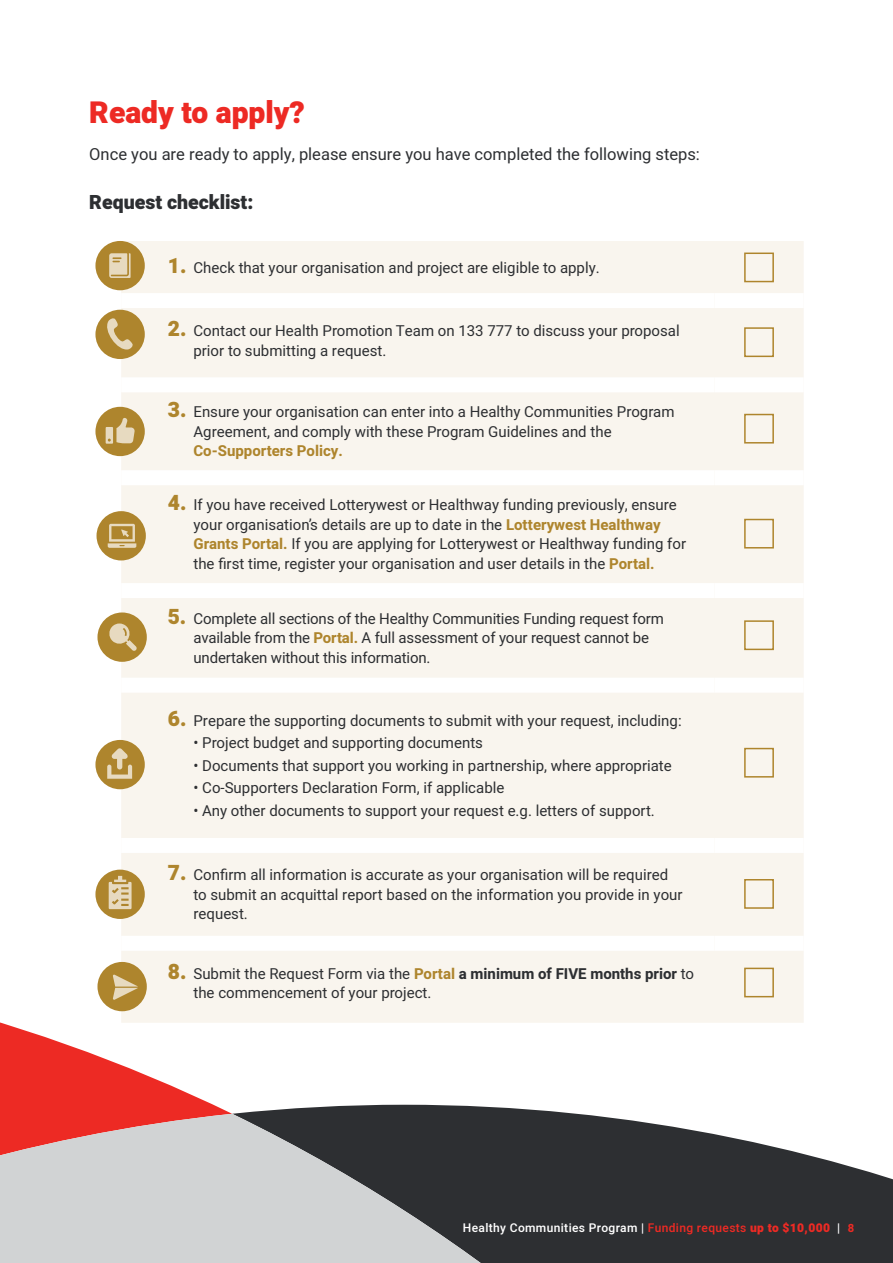
<style>
.page{position:relative;width:893px;height:1263px;background:#fff}
.page>*{position:absolute;margin:0;border:0;box-sizing:border-box;transform-origin:0 0}
.t1{font:900 30px "Heebo";color:#ed2a24}
.t2{font:900 19.5px "Heebo";color:#2d2f32}
.t3{font:16.5px "Heebo";color:#2d2f32}
.t4{font:15px/19.5px "Heebo";color:#2d2f32}
.t5{font:700 15px "Heebo";color:#ae852d}
.t6{font:500 12px "Heebo";letter-spacing:.03em;color:#fff}
.s1{font-weight:900;font-size:21px;color:#ae852d}
.s2{font-weight:700;color:#ae852d}
.s3{font-weight:700}
.s4{color:#ed2a24}
.s5{font-weight:900;color:#ed2a24}
.s6{font-weight:700;font-size:11.25px;color:#ed2a24}
</style>
<div class="page">
<div style="left:121px;top:241px;width:683px;height:782px;background:#f9f5ee"></div>
<div style="left:121px;top:293px;width:593px;height:15px;background:#fff"></div>
<div style="left:714px;top:293px;width:90px;height:15px;background:#fff"></div>
<div style="left:121px;top:377px;width:593px;height:15px;background:#fff"></div>
<div style="left:714px;top:377px;width:90px;height:15px;background:#fff"></div>
<div style="left:121px;top:470px;width:593px;height:15px;background:#fff"></div>
<div style="left:714px;top:470px;width:90px;height:15px;background:#fff"></div>
<div style="left:121px;top:583px;width:593px;height:15px;background:#fff"></div>
<div style="left:714px;top:583px;width:90px;height:15px;background:#fff"></div>
<div style="left:121px;top:678px;width:593px;height:15px;background:#fff"></div>
<div style="left:714px;top:678px;width:90px;height:15px;background:#fff"></div>
<div style="left:121px;top:838px;width:593px;height:15px;background:#fff"></div>
<div style="left:714px;top:838px;width:90px;height:15px;background:#fff"></div>
<div style="left:121px;top:936px;width:593px;height:15px;background:#fff"></div>
<div style="left:714px;top:936px;width:90px;height:15px;background:#fff"></div>
<div style="left:744px;top:253px;width:30px;height:29px;border:2px solid #ae852d"></div>
<div style="left:744px;top:327px;width:30px;height:30px;border:2px solid #ae852d"></div>
<div style="left:744px;top:414px;width:30px;height:29px;border:2px solid #ae852d"></div>
<div style="left:744px;top:519px;width:30px;height:29px;border:2px solid #ae852d"></div>
<div style="left:744px;top:620px;width:30px;height:30px;border:2px solid #ae852d"></div>
<div style="left:744px;top:748px;width:30px;height:29px;border:2px solid #ae852d"></div>
<div style="left:744px;top:879px;width:30px;height:30px;border:2px solid #ae852d"></div>
<div style="left:744px;top:968px;width:30px;height:29px;border:2px solid #ae852d"></div>
<div style="left:95px;top:310px;width:50px;height:49px;background:#ae852d;border-radius:50%"></div>
<svg style="left:107px;top:318px;width:26px;height:32px"></svg>
<div style="left:97px;top:612px;width:50px;height:50px;background:#ae852d;border-radius:50%"></div>
<svg style="left:109px;top:623px;width:28px;height:28px"></svg>
<div style="left:97px;top:511px;width:49px;height:49px;background:#ae852d;border-radius:50%"></div>
<svg style="left:108px;top:524px;width:28px;height:24px"></svg>
<div style="left:95px;top:241px;width:50px;height:49px;background:#ae852d;border-radius:50%"></div>
<svg style="left:109px;top:253px;width:22px;height:25px"></svg>
<div style="left:97px;top:962px;width:50px;height:49px;background:#ae852d;border-radius:50%"></div>
<svg style="left:113px;top:974px;width:20px;height:10px"></svg>
<div style="left:95px;top:407px;width:50px;height:49px;background:#ae852d;border-radius:50%"></div>
<svg style="left:106px;top:418px;width:29px;height:26px"></svg>
<div style="left:95px;top:740px;width:50px;height:49px;background:#ae852d;border-radius:50%"></div>
<svg style="left:107px;top:748px;width:25px;height:31px"></svg>
<div style="left:95px;top:870px;width:50px;height:49px;background:#ae852d;border-radius:50%"></div>
<svg style="left:109px;top:876px;width:23px;height:33px"></svg>
<svg style="left:0;top:984px;width:232px;height:121px"></svg>
<svg style="left:0;top:1105px;width:578px;height:9px"></svg>
<svg style="left:0;top:1114px;width:893px;height:149px;background:#7e7a7c"></svg>
<h1 class="t1" style="left:89px;top:91px;width:217px">Ready to apply?</h1>
<p class="t3" style="left:89px;top:142px;width:612px">Once you are ready to apply, please ensure you have completed the following steps:</p>
<h2 class="t2" style="left:89px;top:189px;width:166px">Request checklist:</h2>
<p class="t4" style="left:168px;top:258px;width:433px"><span class="s1">1.</span> Check that your organisation and project are eligible to apply.</p>
<p class="t4" style="left:193px;top:321px;width:488px;text-indent:-26px"><span class="s1">2.</span> Contact our Health Promotion Team on 133 777 to discuss your proposal prior to submitting a request.</p>
<p class="t4" style="left:193px;top:402px;width:482px;text-indent:-26px"><span class="s1">3.</span> Ensure your organisation can enter into a Healthy Communities Program<br>Agreement, and comply with these Program Guidelines and the</p>
<p class="t5" style="left:193px;top:440px;width:151px">Co-Supporters Policy.</p>
<p class="t4" style="left:193px;top:495px;width:494px;text-indent:-26px"><span class="s1">4.</span> If you have received Lotterywest or Healthway funding previously, ensure your organisation’s details are up to date in the <span class="s2">Lotterywest Healthway Grants Portal.</span> If you are applying for Lotterywest or Healthway funding for the first time, register your organisation and user details in the <span class="s2">Portal.</span></p>
<p class="t4" style="left:193px;top:608px;width:472px;text-indent:-26px"><span class="s1">5.</span> Complete all sections of the Healthy Communities Funding request form available from the <span class="s2">Portal.</span> A full assessment of your request cannot be undertaken without this information.</p>
<p class="t4" style="left:168px;top:710px;width:515px"><span class="s1">6.</span> Prepare the supporting documents to submit with your request, including:</p>
<p class="t4" style="left:193px;top:733px;width:291px">• Project budget and supporting documents</p>
<p class="t4" style="left:193px;top:755px;width:480px">• Documents that support you working in partnership, where appropriate</p>
<p class="t4" style="left:193px;top:778px;width:312px">• Co-Supporters Declaration Form, if applicable</p>
<p class="t4" style="left:193px;top:800px;width:463px">• Any other documents to support your request e.g. letters of support.</p>
<p class="t4" style="left:193px;top:865px;width:491px;text-indent:-26px"><span class="s1">7.</span> Confirm all information is accurate as your organisation will be required to submit an acquittal report based on the information you provide in your request.</p>
<p class="t4" style="left:193px;top:963px;width:502px;text-indent:-26px"><span class="s1">8.</span> Submit the Request Form via the <span class="s2">Portal</span> <span class="s3">a minimum of FIVE months prior</span> to the commencement of your project.</p>
<p class="t6" style="left:463px;top:1219px;width:393px">Healthy Communities Program | <span class="s4">Funding requests</span> <span class="s5">up to $10,000</span> | <span class="s6">8</span></p>
</div>
